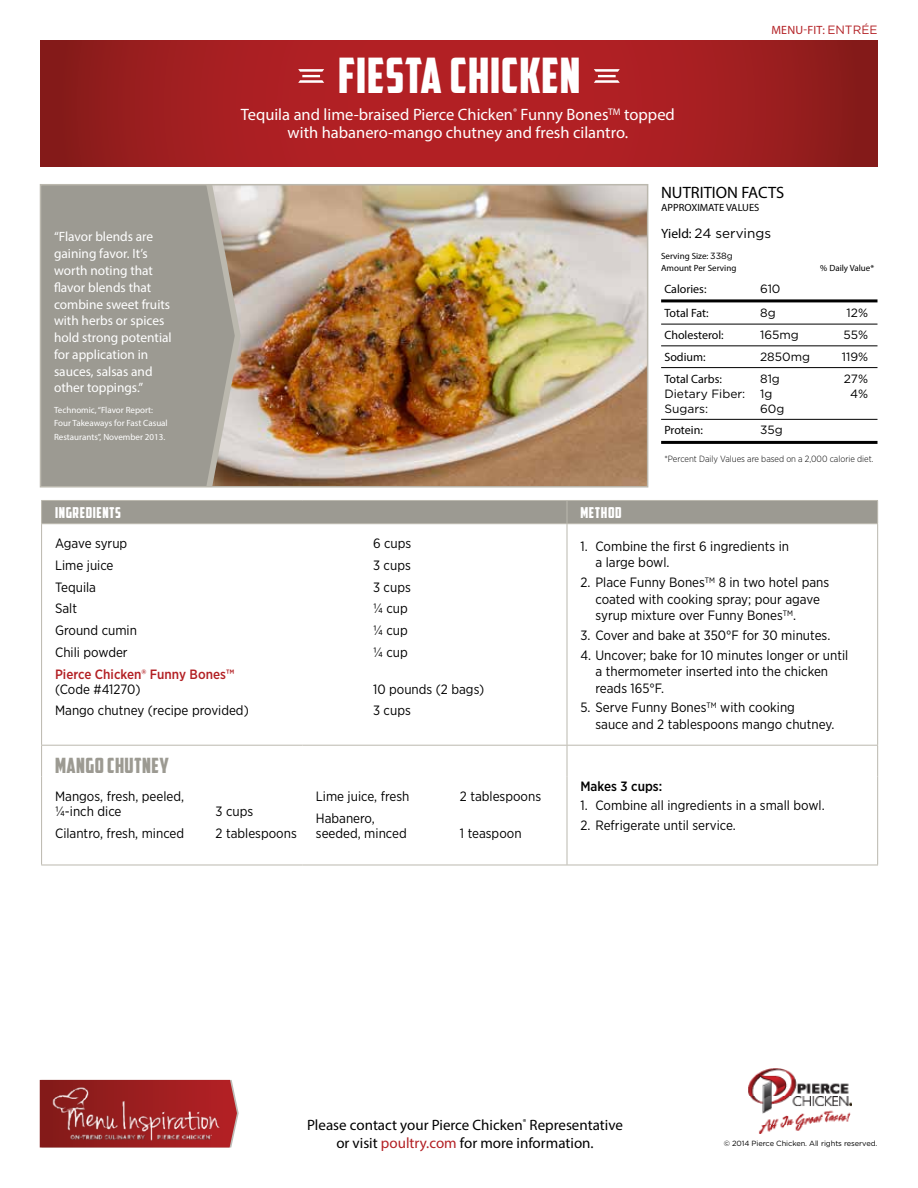
<style>
.page{position:relative;width:918px;height:1188px;background:#fff}
.page>*{position:absolute;margin:0;border:0;box-sizing:border-box;transform-origin:0 0}
.t1{font:48.75px "American Captain";letter-spacing:.02em;color:#fff}
.t2{font:21px "American Captain";letter-spacing:.02em;color:#9c9a92}
.t3{font:18.75px "American Captain";color:#fff;scale:4 1}
.t4{font:16.5px/18px "Myriad Pro";color:#fff;text-align:center}
.t5{font:16.5px "Myriad Pro";color:#000}
.t6{font:15px/18px "Myriad Pro";color:#000;text-align:center}
.t7{font:15px "American Captain";letter-spacing:.04em;color:#fff}
.t8{font:13.5px/16.5px "Gotham Narrow";color:#000}
.t9{font:13.5px/16.8px "Myriad Pro";color:#fff}
.t10{font:500 13.5px "Gotham Narrow";color:#b32024}
.t11{font:13.5px "Gotham";color:#000}
.t12{font:500 13.5px "Gotham Narrow";color:#000}
.t13{font:12px "Gotham";color:#000}
.t14{font:12px "Myriad Pro";color:#000}
.t15{font:12px "Myriad Pro";letter-spacing:.02em;color:#b32024}
.t16{font:10.5px "Myriad Pro";color:#000}
.t17{font:9px/13.5px "Myriad Pro";color:#fff}
.t18{font:300 9px "Gotham Narrow";color:#000}
.t19{font:9px/12px "Myriad Pro";color:#000}
.t20{font:7.5px "Gotham";letter-spacing:-.01em;color:#000}
.t21{font:3.3px "Myriad Pro";color:#fff}
.s1{font-family:"Gotham"}
.s2{font-family:"Myriad Pro"}
.s3{color:#b32024}
</style>
<div class="page">
<img style="left:748px;top:1068px;width:103px;height:66px">
<svg style="left:40px;top:1080px;width:199px;height:68px;background:#a43d3d"></svg>
<img style="left:50px;top:1084px;width:178px;height:59px">
<img style="left:241px;top:187px;width:404px;height:298px">
<svg style="left:235px;top:187px;width:6px;height:298px;background:#beaea0"></svg>
<svg style="left:43px;top:187px;width:192px;height:298px;background:#9e9b93"></svg>
<svg style="left:40px;top:40px;width:838px;height:126px;background:#a41e21"></svg>
<div style="left:40px;top:184px;width:608px;height:304px;border:2px solid #bbb8ae"></div>
<hr style="left:661px;top:299px;width:217px;height:3px;background:#000">
<hr style="left:661px;top:324px;width:217px;height:1px;background:#000">
<hr style="left:661px;top:346px;width:217px;height:1px;background:#000">
<hr style="left:661px;top:367px;width:217px;height:1px;background:#000">
<hr style="left:661px;top:419px;width:217px;height:1px;background:#000">
<hr style="left:661px;top:441px;width:217px;height:3px;background:#000">
<hr style="left:41px;top:524px;width:1px;height:221px;background:#bbb8ae">
<hr style="left:567px;top:524px;width:1px;height:221px;background:#bbb8ae">
<hr style="left:877px;top:524px;width:1px;height:221px;background:#bbb8ae">
<hr style="left:41px;top:745px;width:261px;height:1px;background:#bbb8ae">
<hr style="left:41px;top:746px;width:1px;height:31px;background:#bbb8ae">
<hr style="left:302px;top:745px;width:265px;height:1px;background:#bbb8ae">
<hr style="left:567px;top:745px;width:311px;height:1px;background:#bbb8ae">
<hr style="left:567px;top:746px;width:1px;height:31px;background:#bbb8ae">
<hr style="left:877px;top:746px;width:1px;height:31px;background:#bbb8ae">
<hr style="left:41px;top:777px;width:1px;height:88px;background:#bbb8ae">
<hr style="left:567px;top:777px;width:1px;height:88px;background:#bbb8ae">
<hr style="left:877px;top:777px;width:1px;height:88px;background:#bbb8ae">
<svg style="left:41px;top:500px;width:837px;height:24px;background:#9e9c94"></svg>
<hr style="left:567px;top:865px;width:311px;height:1px;background:#bbb8ae">
<hr style="left:41px;top:865px;width:261px;height:1px;background:#bbb8ae">
<hr style="left:302px;top:865px;width:265px;height:1px;background:#bbb8ae">
<p class="t9" style="left:54px;top:228px;width:119px">“Flavor blends are gaining favor. It’s worth noting that flavor blends that combine sweet fruits with herbs or spices hold strong potential for application in sauces, salsas and other toppings.”</p>
<p class="t17" style="left:54px;top:403px;width:115px">Technomic, “Flavor Report:<br>Four Takeaways for Fast Casual<br>Restaurants”, November 2013.</p>
<h3 class="t3" style="left:297px;top:65px;width:9px">Ξ</h3>
<h1 class="t1" style="left:338px;top:46px;width:244px">FIESTA CHICKEN</h1>
<h3 class="t3" style="left:592px;top:65px;width:9px">Ξ</h3>
<p class="t4" style="left:241px;top:106px;width:436px">Tequila and lime-braised Pierce Chicken<sup>®</sup> Funny Bones<sup>TM</sup> topped with habanero-mango chutney and fresh cilantro.</p>
<p class="t15" style="left:771px;top:23px;width:108px">MENU-FIT: <span class="s1">ENTRÉE</span></p>
<p class="t5" style="left:661px;top:183px;width:125px">NUTRITION FACTS</p>
<p class="t16" style="left:661px;top:201px;width:100px">APPROXIMATE VALUES</p>
<p class="t11" style="left:661px;top:225px;width:112px"><span class="s2">Yield:</span> 24 servings</p>
<p class="t19" style="left:661px;top:250px;width:77px">Serving Size: <span class="s1">338g<br></span>Amount Per Serving</p>
<p class="t19" style="left:820px;top:262px;width:55px">% Daily Value*</p>
<p class="t14" style="left:664px;top:281px;width:44px">Calories:</p>
<p class="t13" style="left:760px;top:281px;width:22px">610</p>
<p class="t14" style="left:664px;top:306px;width:46px">Total Fat:</p>
<p class="t13" style="left:760px;top:306px;width:17px">8g</p>
<p class="t13" style="left:847px;top:306px;width:23px">12%</p>
<p class="t14" style="left:664px;top:328px;width:61px">Cholesterol:</p>
<p class="t13" style="left:760px;top:327px;width:40px">165mg</p>
<p class="t13" style="left:843px;top:327px;width:26px">55%</p>
<p class="t14" style="left:664px;top:350px;width:43px">Sodium:</p>
<p class="t13" style="left:760px;top:349px;width:52px">2850mg</p>
<p class="t13" style="left:842px;top:349px;width:28px">119%</p>
<p class="t14" style="left:664px;top:371px;width:59px">Total Carbs:</p>
<p class="t13" style="left:760px;top:371px;width:21px">81g</p>
<p class="t13" style="left:844px;top:371px;width:26px">27%</p>
<p class="t13" style="left:664px;top:386px;width:110px">Dietary Fiber: 1g</p>
<p class="t13" style="left:850px;top:386px;width:20px">4%</p>
<p class="t13" style="left:664px;top:401px;width:45px">Sugars:</p>
<p class="t13" style="left:760px;top:401px;width:26px">60g</p>
<p class="t14" style="left:664px;top:423px;width:40px">Protein:</p>
<p class="t13" style="left:760px;top:422px;width:24px">35g</p>
<p class="t18" style="left:664px;top:454px;width:211px">*Percent Daily Values are based on a 2,000 calorie diet.</p>
<p class="t7" style="left:55px;top:503px;width:67px">INGREDIENTS</p>
<p class="t7" style="left:581px;top:503px;width:43px">METHOD</p>
<p class="t8" style="left:55px;top:535px;width:74px">Agave syrup</p>
<p class="t8" style="left:373px;top:535px;width:40px">6 cups</p>
<p class="t8" style="left:55px;top:557px;width:60px">Lime juice</p>
<p class="t8" style="left:373px;top:557px;width:39px">3 cups</p>
<p class="t8" style="left:55px;top:578px;width:42px">Tequila</p>
<p class="t8" style="left:373px;top:578px;width:39px">3 cups</p>
<p class="t8" style="left:55px;top:600px;width:24px">Salt</p>
<p class="t8" style="left:373px;top:600px;width:36px">¼ cup</p>
<p class="t8" style="left:55px;top:622px;width:83px">Ground cumin</p>
<p class="t8" style="left:373px;top:622px;width:36px">¼ cup</p>
<p class="t8" style="left:55px;top:644px;width:74px">Chili powder</p>
<p class="t8" style="left:373px;top:644px;width:36px">¼ cup</p>
<p class="t10" style="left:55px;top:665px;width:181px">Pierce Chicken® Funny Bones™</p>
<p class="t8" style="left:55px;top:680px;width:87px">(Code #41270)</p>
<p class="t8" style="left:373px;top:680px;width:113px">10 pounds (2 bags)</p>
<p class="t8" style="left:55px;top:702px;width:195px">Mango chutney (recipe provided)</p>
<p class="t8" style="left:373px;top:702px;width:39px">3 cups</p>
<p class="t8" style="left:596px;top:538px;width:195px;text-indent:-15px">1. Combine the first 6 ingredients in a large bowl.</p>
<p class="t8" style="left:595px;top:574px;width:235px;text-indent:-15px">2. Place Funny Bones<sup>TM</sup> 8 in two hotel pans coated with cooking spray; pour agave syrup mixture over Funny Bones<sup>TM</sup>.</p>
<p class="t8" style="left:580px;top:627px;width:251px">3. Cover and bake at 350°F for 30 minutes.</p>
<p class="t8" style="left:595px;top:646px;width:254px;text-indent:-15px">4. Uncover; bake for 10 minutes longer or until a thermometer inserted into the chicken reads 165°F.</p>
<p class="t8" style="left:595px;top:699px;width:240px;text-indent:-15px">5. Serve Funny Bones<sup>TM</sup> with cooking<br>sauce and 2 tablespoons mango chutney.</p>
<h2 class="t2" style="left:55px;top:753px;width:115px">MANGO CHUTNEY</h2>
<p class="t8" style="left:55px;top:788px;width:131px;line-height:15px">Mangos, fresh, peeled, ¼-inch dice</p>
<p class="t8" style="left:216px;top:803px;width:39px">3 cups</p>
<p class="t8" style="left:55px;top:824px;width:131px">Cilantro, fresh, minced</p>
<p class="t8" style="left:216px;top:824px;width:83px">2 tablespoons</p>
<p class="t8" style="left:316px;top:788px;width:95px">Lime juice, fresh</p>
<p class="t8" style="left:460px;top:788px;width:83px">2 tablespoons</p>
<p class="t8" style="left:316px;top:810px;width:92px;line-height:15px">Habanero, seeded, minced</p>
<p class="t8" style="left:460px;top:824px;width:63px">1 teaspoon</p>
<p class="t12" style="left:580px;top:777px;width:83px">Makes 3 cups:</p>
<p class="t8" style="left:580px;top:797px;width:246px">1. Combine all ingredients in a small bowl.</p>
<p class="t8" style="left:580px;top:817px;width:157px">2. Refrigerate until service.</p>
<p class="t21" style="left:211px;top:1134px;width:3px">®</p>
<p class="t6" style="left:307px;top:1115px;width:317px">Please contact your Pierce Chicken<sup>®</sup> Representative or visit <span class="s3">poultry.com</span> for more information.</p>
<p class="t20" style="left:724px;top:1139px;width:155px">© 2014 Pierce Chicken. All rights reserved.</p>
</div>
